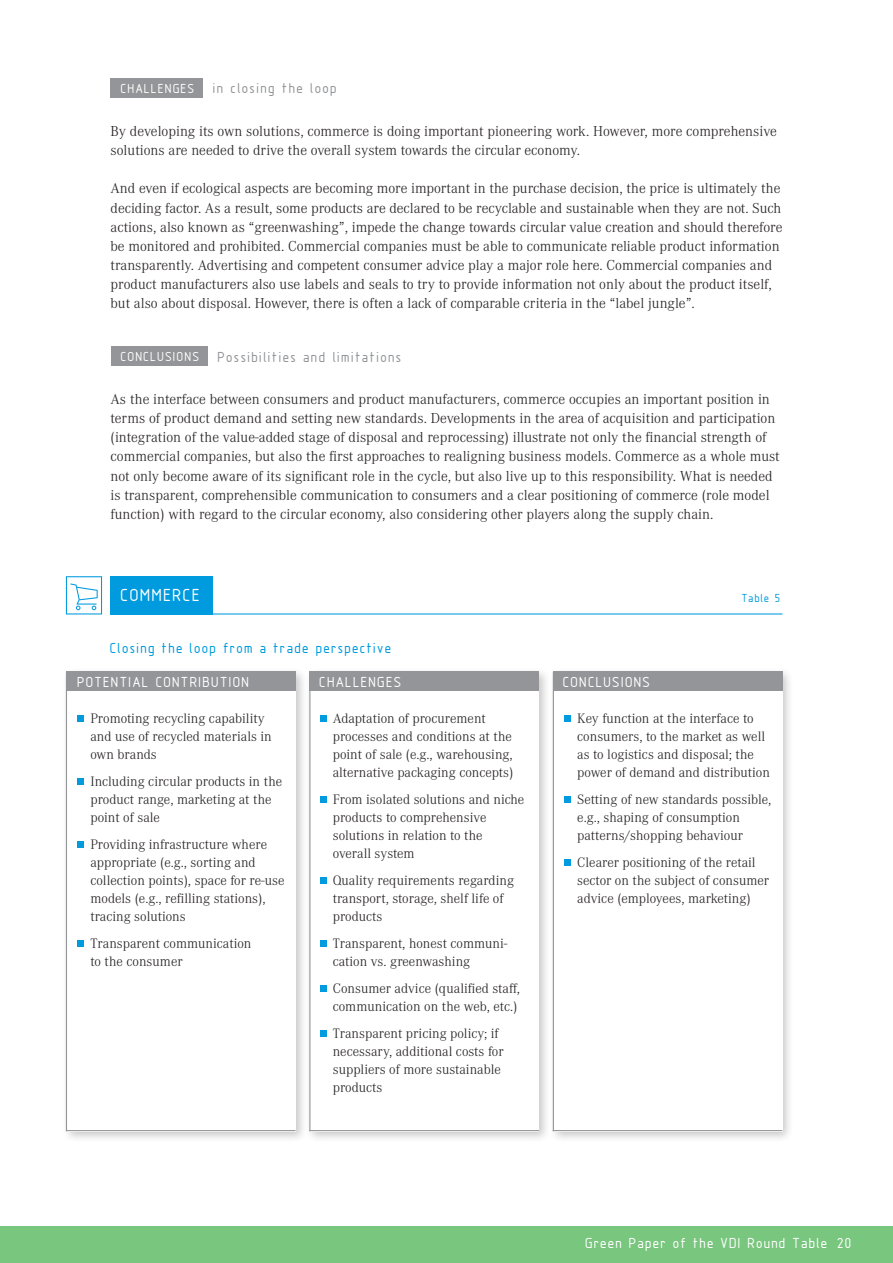
<style>
.page{position:relative;width:893px;height:1263px;background:#fff}
.page>*{position:absolute;margin:0;border:0;box-sizing:border-box;transform-origin:0 0}
.t1{font:18px "Isonorm VDI";letter-spacing:-.005em;color:#fff}
.t2{font:300 15px/19.2px "Corporate A";color:#231f20}
.t3{font:15px "Isonorm VDI";color:#fff}
.t4{font:15px "Isonorm VDI";color:#939598}
.t5{font:15px "Isonorm VDI";letter-spacing:-.005em;color:#009bde}
.t6{font:14.85px "Isonorm VDI";color:#939598}
.t7{font:300 14.25px/18px "Corporate A";color:#231f20}
.t8{font:12px "Isonorm VDI";letter-spacing:-.01em;color:#009bde}
.s1{font-size:13.5px;color:#fff}
</style>
<div class="page">
<div style="left:0;top:1227px;width:893px;height:36px;background:#79c67f"></div>
<hr style="left:111px;top:613px;width:671px;height:1px;background:#009bde">
<svg style="left:66px;top:576px;width:36px;height:38px"></svg>
<div style="left:111px;top:576px;width:102px;height:38px;background:#009bde"></div>
<div style="left:549px;top:667px;width:245px;height:476px;background:#231f20;opacity:.25"></div>
<div style="left:554px;top:672px;width:228px;height:459px;background:#fff"></div>
<div style="left:305px;top:667px;width:246px;height:476px;background:#231f20;opacity:.25"></div>
<div style="left:310px;top:672px;width:229px;height:459px;background:#fff"></div>
<div style="left:62px;top:667px;width:246px;height:476px;background:#231f20;opacity:.25"></div>
<div style="left:67px;top:672px;width:229px;height:459px;background:#fff"></div>
<div style="left:66px;top:672px;width:230px;height:19px;background:#939598"></div>
<svg style="left:78px;top:715px;width:6px;height:6px"></svg>
<svg style="left:78px;top:778px;width:6px;height:6px"></svg>
<svg style="left:78px;top:841px;width:6px;height:6px"></svg>
<svg style="left:78px;top:940px;width:6px;height:6px"></svg>
<hr style="left:66px;top:672px;width:1px;height:459px;background:#939598">
<div style="left:309px;top:672px;width:230px;height:19px;background:#939598"></div>
<svg style="left:320px;top:715px;width:6px;height:6px"></svg>
<svg style="left:320px;top:796px;width:6px;height:6px"></svg>
<svg style="left:320px;top:877px;width:6px;height:6px"></svg>
<svg style="left:320px;top:940px;width:6px;height:6px"></svg>
<svg style="left:320px;top:985px;width:6px;height:6px"></svg>
<svg style="left:320px;top:1030px;width:6px;height:6px"></svg>
<hr style="left:309px;top:672px;width:1px;height:459px;background:#939598">
<div style="left:553px;top:672px;width:229px;height:19px;background:#939598"></div>
<div style="left:564px;top:715px;width:7px;height:6px;background:#009bde"></div>
<div style="left:564px;top:796px;width:7px;height:6px;background:#009bde"></div>
<div style="left:564px;top:859px;width:7px;height:6px;background:#009bde"></div>
<hr style="left:553px;top:672px;width:1px;height:459px;background:#939598">
<hr style="left:66px;top:1130px;width:230px;height:1px;background:#939598">
<hr style="left:309px;top:1130px;width:230px;height:1px;background:#939598">
<hr style="left:553px;top:1130px;width:229px;height:1px;background:#939598">
<div style="left:111px;top:79px;width:92px;height:19px;background:#939598"></div>
<div style="left:111px;top:347px;width:96px;height:19px;background:#939598"></div>
<p class="t6" style="left:121px;top:80px;width:219px"><span class="s1">CHALLENGES</span> in closing the loop</p>
<p class="t2" style="left:111px;top:121px;width:668px">By developing its own solutions, commerce is doing important pioneering work. However, more comprehensive solutions are needed to drive the overall system towards the circular economy.</p>
<p class="t2" style="left:111px;top:178px;width:673px">And even if ecological aspects are becoming more important in the purchase decision, the price is ultimately the deciding factor. As a result, some products are declared to be recyclable and sustainable when they are not. Such actions, also known as “greenwashing”, impede the change towards circular value creation and should therefore be monitored and prohibited. Commercial companies must be able to communicate reliable product information transparently. Advertising and competent consumer advice play a major role here. Commercial companies and product manufacturers also use labels and seals to try to provide information not only about the product itself, but also about disposal. However, there is often a lack of comparable criteria in the “label jungle”.</p>
<p class="t4" style="left:121px;top:349px;width:284px"><span class="s1">CONCLUSIONS</span> Possibilities and limitations</p>
<p class="t2" style="left:111px;top:389px;width:671px">As the interface between consumers and product manufacturers, commerce occupies an important position in terms of product demand and setting new standards. Developments in the area of acquisition and participation (integration of the value-added stage of disposal and reprocessing) illustrate not only the financial strength of commercial companies, but also the first approaches to realigning business models. Commerce as a whole must not only become aware of its significant role in the cycle, but also live up to this responsibility. What is needed is transparent, comprehensible communication to consumers and a clear positioning of commerce (role model function) with regard to the circular economy, also considering other players along the supply chain.</p>
<p class="t1" style="left:121px;top:586px;width:82px">COMMERCE</p>
<p class="t5" style="left:111px;top:640px;width:284px">Closing the loop from a trade perspective</p>
<p class="t3" style="left:78px;top:674px;width:175px">POTENTIAL CONTRIBUTION</p>
<p class="t7" style="left:90px;top:708px;width:183px">Promoting recycling capability and use of recycled materials in own brands</p>
<p class="t7" style="left:90px;top:771px;width:193px">Including circular products in the product range, marketing at the point of sale</p>
<p class="t7" style="left:90px;top:834px;width:196px">Providing infrastructure where appropriate (e.g., sorting and collection points), space for re-use models (e.g., refilling stations), tracing solutions</p>
<p class="t7" style="left:90px;top:933px;width:163px">Transparent communication to the consumer</p>
<p class="t3" style="left:320px;top:674px;width:85px">CHALLENGES</p>
<p class="t7" style="left:333px;top:708px;width:182px">Adaptation of procurement processes and conditions at the point of sale (e.g., warehousing, alternative packaging concepts)</p>
<p class="t7" style="left:333px;top:789px;width:193px">From isolated solutions and niche products to comprehensive solutions in relation to the overall system</p>
<p class="t7" style="left:333px;top:870px;width:183px">Quality requirements regarding transport, storage, shelf life of products</p>
<p class="t7" style="left:333px;top:933px;width:176px">Transparent, honest communi&shy;cation vs. greenwashing</p>
<p class="t7" style="left:333px;top:978px;width:189px">Consumer advice (qualified staff, communication on the web, etc.)</p>
<p class="t7" style="left:333px;top:1023px;width:172px">Transparent pricing policy; if necessary, additional costs for suppliers of more sustainable products</p>
<p class="t8" style="left:742px;top:592px;width:41px">Table 5</p>
<p class="t3" style="left:563px;top:674px;width:90px">CONCLUSIONS</p>
<p class="t7" style="left:577px;top:708px;width:194px">Key function at the interface to consumers, to the market as well as to logistics and disposal; the power of demand and distribution</p>
<p class="t7" style="left:577px;top:789px;width:196px">Setting of new standards possible, e.g., shaping of consumption patterns/shopping behaviour</p>
<p class="t7" style="left:577px;top:852px;width:193px">Clearer positioning of the retail sector on the subject of consumer advice (employees, marketing)</p>
<p class="t3" style="left:586px;top:1236px;width:269px">Green Paper of the VDI Round Table 20</p>
</div>
